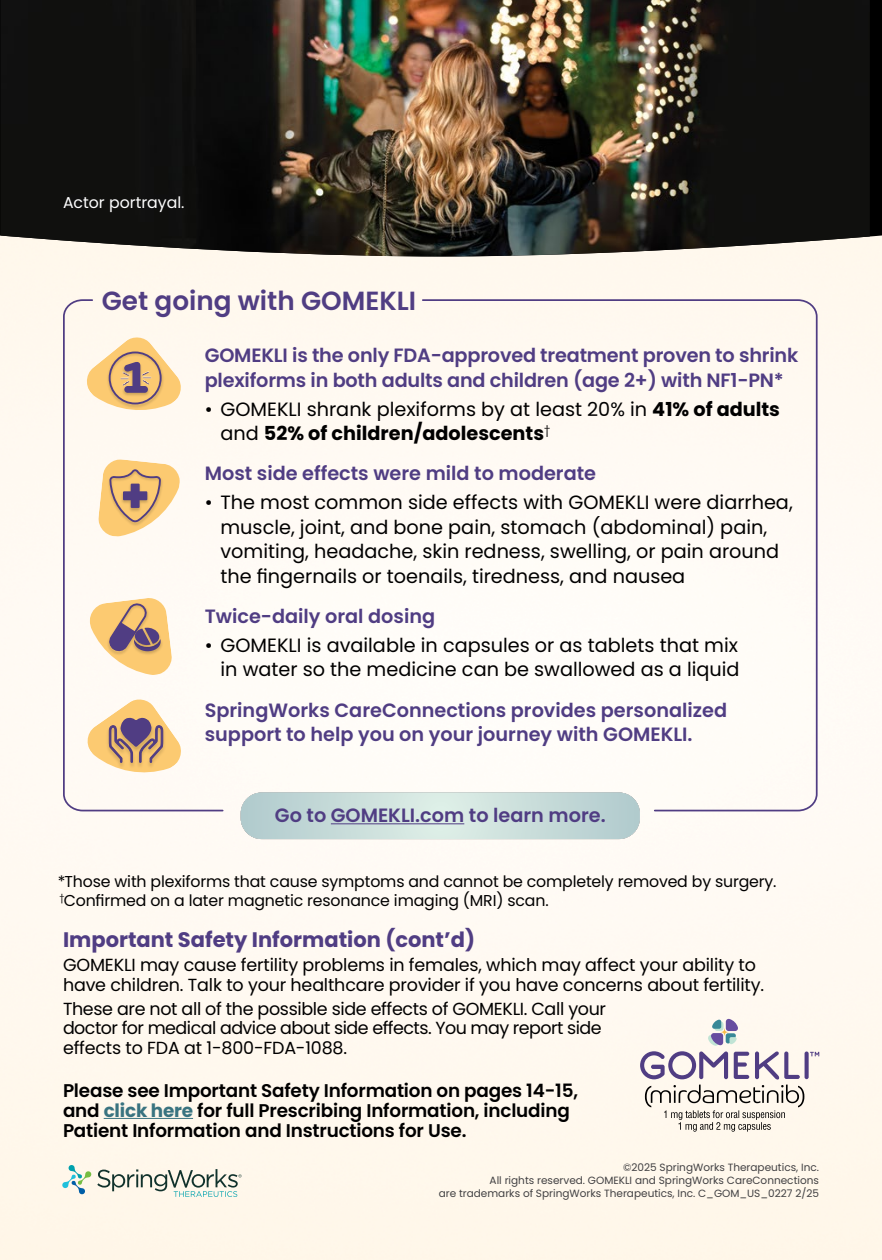
<style>
.page{position:relative;width:882px;height:1260px;background:#fff}
.page>*{position:absolute;margin:0;border:0;box-sizing:border-box;transform-origin:0 0}
.t1{font:600 26.25px "Poppins";color:#503d83}
.t2{font:700 21px "Poppins";color:#503d83}
.t3{font:19.25px/24.5px "Poppins";color:#000}
.t4{font:600 19.25px/24.5px "Poppins";color:#503d83}
.t5{font:600 18.38px/19.6px "Poppins";letter-spacing:-.01em;color:#000}
.t6{font:17.5px/19.6px "Poppins";letter-spacing:-.01em;color:#000}
.t7{font:15.75px/19.2px "Poppins";letter-spacing:-.01em;color:#000}
.t8{font:15.75px "Poppins";color:#fff}
.t9{font:10.5px/13.1px "Poppins";color:#414042;text-align:right}
.s1{font-weight:700}
.s2{font-weight:700;color:#397380}
</style>
<div class="page">
<div style="left:0;top:256px;width:882px;height:1004px;background:#fff9f1"></div>
<svg style="left:640px;top:1018px;width:179px;height:114px"></svg>
<svg style="left:62px;top:1165px;width:180px;height:32px;background:#d4d8cd"></svg>
<div style="left:62px;top:298px;width:162px;height:514px;background:#fffaf4"></div>
<div style="left:421px;top:298px;width:397px;height:514px;background:#fffbf6"></div>
<img style="left:0;top:0;width:870px;height:256px">
<svg style="left:84px;top:335px;width:100px;height:79px"></svg>
<svg style="left:88px;top:597px;width:85px;height:80px"></svg>
<svg style="left:97px;top:458px;width:85px;height:80px"></svg>
<svg style="left:85px;top:697px;width:100px;height:80px"></svg>
<hr style="left:104px;top:1118px;width:89px;height:1px;background:#397380">
<svg style="left:241px;top:792px;width:399px;height:47px;background:#c8dcd9"></svg>
<hr style="left:331px;top:823px;width:133px;height:1px;background:#503d83">
<p class="t8" style="left:63px;top:193px;width:123px">Actor portrayal.</p>
<h1 class="t1" style="left:102px;top:286px;width:316px">Get going with GOMEKLI</h1>
<p class="t4" style="left:205px;top:343px;width:595px">GOMEKLI is the only FDA-approved treatment proven to shrink plexiforms in both adults and children (age 2+) with NF1-PN*</p>
<p class="t3" style="left:220px;top:397px;width:561px;text-indent:-16px">• GOMEKLI shrank plexiforms by at least 20% in <span class="s1">41% of adults </span>and <span class="s1">52% of children/adolescents</span><sup>†</sup></p>
<p class="t4" style="left:205px;top:461px;width:393px">Most side effects were mild to moderate</p>
<p class="t3" style="left:220px;top:490px;width:574px;text-indent:-16px">• The most common side effects with GOMEKLI were diarrhea, muscle, joint, and bone pain, stomach (abdominal) pain, vomiting, headache, skin redness, swelling, or pain around the fingernails or toenails, tiredness, and nausea</p>
<p class="t4" style="left:205px;top:604px;width:232px">Twice-daily oral dosing</p>
<p class="t3" style="left:205px;top:633px;width:536px;text-align:right">• GOMEKLI is available in capsules or as tablets that mix in water so the medicine can be swallowed as a liquid</p>
<p class="t4" style="left:205px;top:698px;width:524px">SpringWorks CareConnections provides personalized support to help you on your journey with GOMEKLI.</p>
<p class="t4" style="left:275px;top:803px;width:332px">Go to GOMEKLI.com to learn more.</p>
<p class="t7" style="left:58px;top:872px;width:720px">*Those with plexiforms that cause symptoms and cannot be completely removed by surgery. <sup>†</sup>Confirmed on a later magnetic resonance imaging (MRI) scan.</p>
<p class="t2" style="left:63px;top:928px;width:414px">Important Safety Information (cont’d)</p>
<p class="t6" style="left:63px;top:955px;width:703px">GOMEKLI may cause fertility problems in females, which may affect your ability to have children. Talk to your healthcare provider if you have concerns about fertility.</p>
<p class="t6" style="left:63px;top:999px;width:545px">These are not all of the possible side effects of GOMEKLI. Call your doctor for medical advice about side effects. You may report side effects to FDA at 1-800-FDA-1088.</p>
<p class="t5" style="left:63px;top:1081px;width:517px">Please see Important Safety Information on pages 14-15, and <span class="s2">click here</span> for full Prescribing Information, including<br>Patient Information and Instructions for Use.</p>
<p class="t9" style="left:439px;top:1161px;width:382px">©2025 SpringWorks Therapeutics, Inc.<br>All rights reserved. GOMEKLI and SpringWorks CareConnections<br>are trademarks of SpringWorks Therapeutics, Inc. C_GOM_US_0227 2/25</p>
</div>
